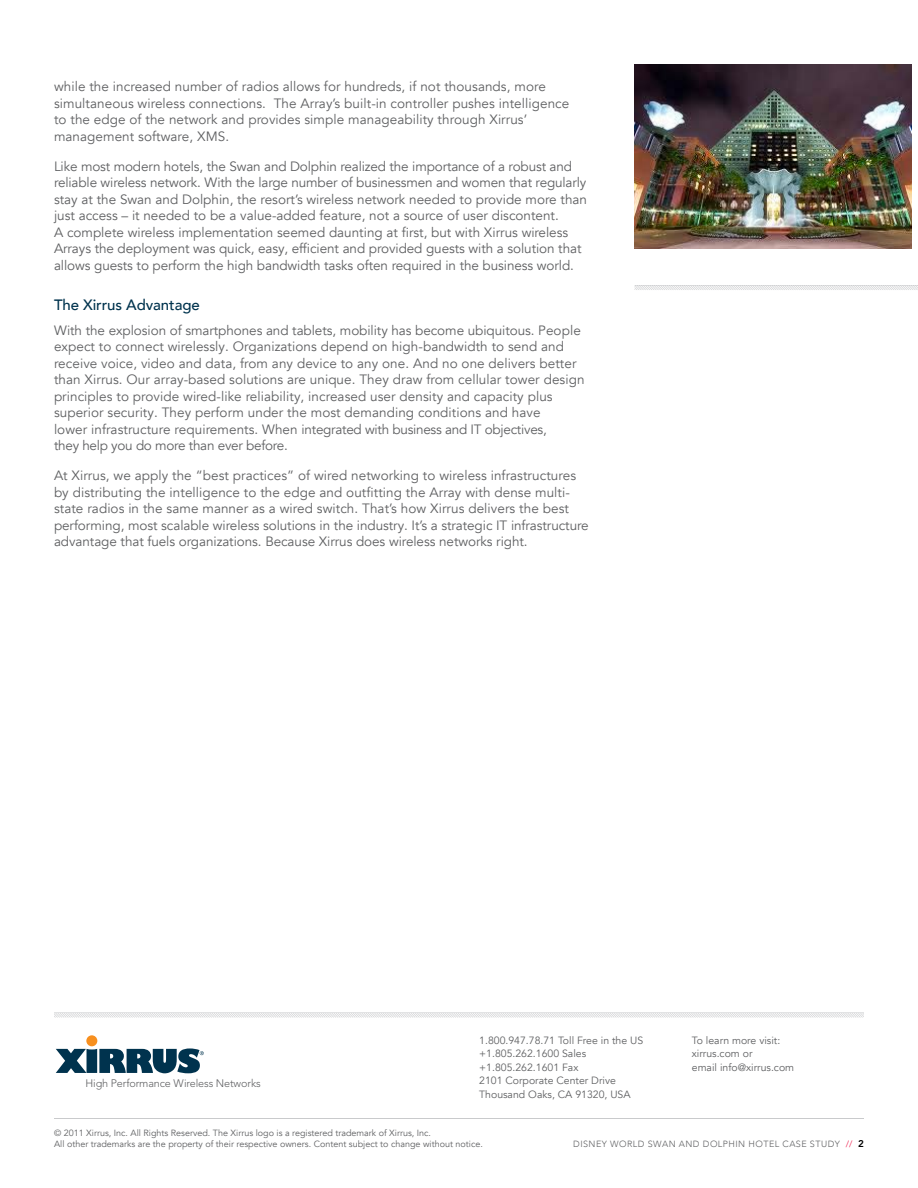
<style>
.page{position:relative;width:918px;height:1188px;background:#fff}
.page>*{position:absolute;margin:0;border:0;box-sizing:border-box;transform-origin:0 0}
.t1{font:500 15px "Avenir LT Com";letter-spacing:-.005em;color:#00334e}
.t2{font:13.5px/16.5px "Avenir LT Com";color:#5f6062}
.t3{font:300 10.8px "Avenir LT Com";letter-spacing:-.01em;color:#5f6062}
.t4{font:10.5px/13.5px "Avenir LT Com";color:#5f6062}
.t5{font:9px/10.5px "Avenir LT Com";color:#5f6062}
.t6{font:300 9px "Avenir LT Com";letter-spacing:.05em;color:#5f6062}
.s1{color:#ed1849}
.s2{font-weight:800;font-size:9.75px;color:#000}
</style>
<div class="page">
<div style="left:86px;top:1035px;width:11px;height:11px;background:#f78f1e;border-radius:50%"></div>
<svg style="left:56px;top:1048px;width:148px;height:25px"></svg>
<hr style="left:54px;top:1118px;width:810px;height:1px;background:#c9cacc">
<svg style="left:54px;top:1012px;width:810px;height:6px"></svg>
<svg style="left:634px;top:285px;width:284px;height:5px"></svg>
<img style="left:635px;top:64px;width:276px;height:185px">
<p class="t2" style="left:54px;top:79px;width:517px">while the increased number of radios allows for hundreds, if not thousands, more simultaneous wireless connections. The Array’s built-in controller pushes intelligence to the edge of the network and provides simple manageability through Xirrus’ management software, XMS.</p>
<p class="t2" style="left:54px;top:158px;width:535px">Like most modern hotels, the Swan and Dolphin realized the importance of a robust and reliable wireless network. With the large number of businessmen and women that regularly stay at the Swan and Dolphin, the resort’s wireless network needed to provide more than just access – it needed to be a value-added feature, not a source of user discontent.<br>A complete wireless implementation seemed daunting at first, but with Xirrus wireless Arrays the deployment was quick, easy, efficient and provided guests with a solution that allows guests to perform the high bandwidth tasks often required in the business world.</p>
<p class="t1" style="left:54px;top:296px;width:147px">The Xirrus Advantage</p>
<p class="t2" style="left:54px;top:322px;width:532px">With the explosion of smartphones and tablets, mobility has become ubiquitous. People expect to connect wirelessly. Organizations depend on high-bandwidth to send and receive voice, video and data, from any device to any one. And no one delivers better than Xirrus. Our array-based solutions are unique. They draw from cellular tower design principles to provide wired-like reliability, increased user density and capacity plus superior security. They perform under the most demanding conditions and have<br>lower infrastructure requirements. When integrated with business and IT objectives,<br>they help you do more than ever before.</p>
<p class="t2" style="left:54px;top:468px;width:536px">At Xirrus, we apply the “best practices” of wired networking to wireless infrastructures by distributing the intelligence to the edge and outfitting the Array with dense multi&shy;state radios in the same manner as a wired switch. That’s how Xirrus delivers the best performing, most scalable wireless solutions in the industry. It’s a strategic IT infrastructure advantage that fuels organizations. Because Xirrus does wireless networks right.</p>
<p class="t4" style="left:479px;top:1033px;width:166px">1.800.947.78.71 Toll Free in the US +1.805.262.1600 Sales +1.805.262.1601 Fax<br>2101 Corporate Center Drive<br>Thousand Oaks, CA 91320, USA</p>
<p class="t4" style="left:692px;top:1033px;width:104px">To learn more visit: xirrus.com or<br>email info@xirrus.com</p>
<p class="t5" style="left:54px;top:1128px;width:430px">© 2011 Xirrus, Inc. All Rights Reserved. The Xirrus logo is a registered trademark of Xirrus, Inc.<br>All other trademarks are the property of their respective owners. Content subject to change without notice.</p>
<p class="t6" style="left:573px;top:1138px;width:292px">DISNEY WORLD SWAN AND DOLPHIN HOTEL CASE STUDY <span class="s1">//</span> <span class="s2">2</span></p>
<p class="t3" style="left:85px;top:1077px;width:177px">High Performance Wireless Networks</p>
</div>
